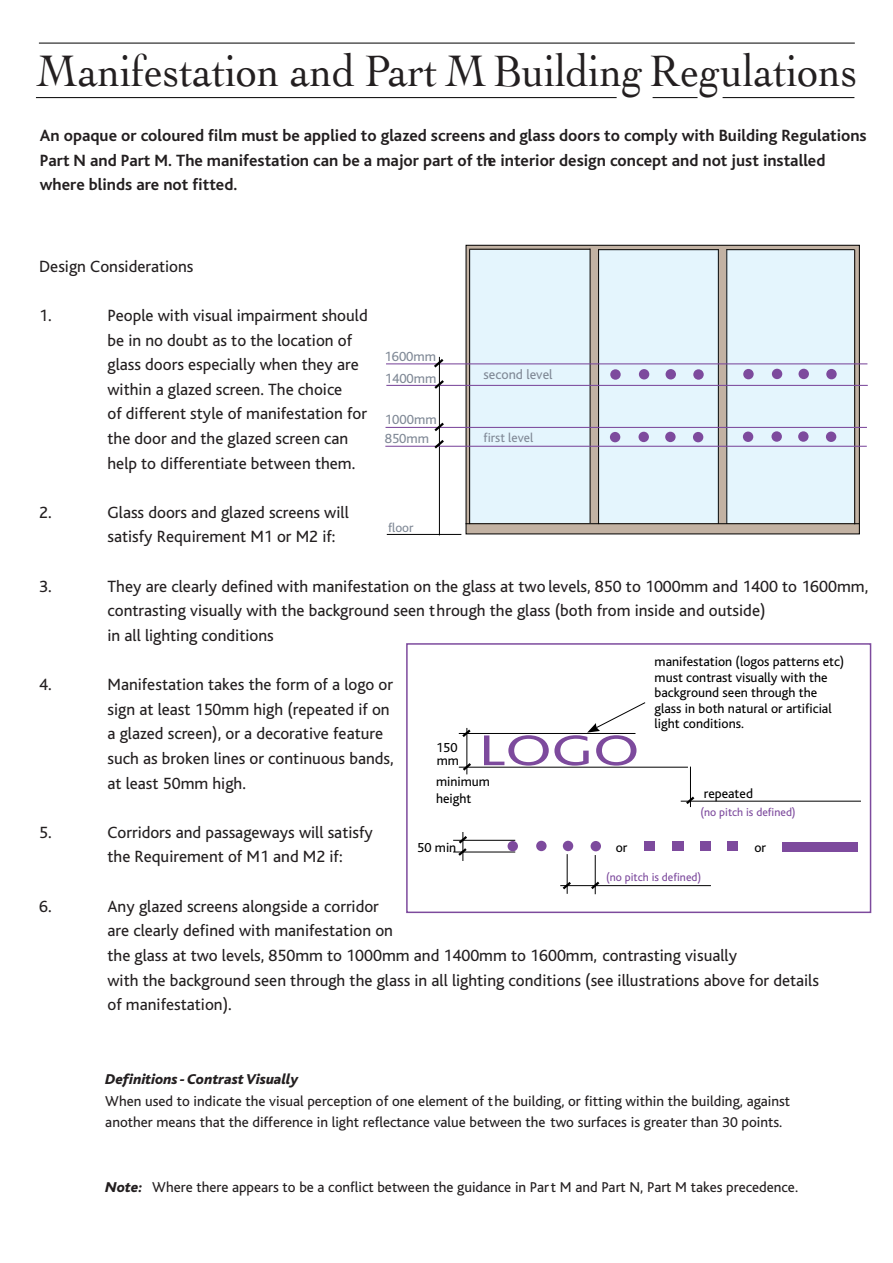
<style>
.page{position:relative;width:893px;height:1263px;background:#fff}
.page>*{position:absolute;margin:0;border:0;box-sizing:border-box;transform-origin:0 0}
.t1{font:46.2px "Cochin";color:#231f20;scale:.91 1}
.t2{font:45.15px "Bliss";color:#7d4a9d;scale:1.36 1}
.t3{font:17.1px/24.6px "Bliss";color:#231f20}
.t4{font:700 17.1px/24.6px "Bliss";color:#231f20}
.t5{font:14.85px/21.6px "Bliss";color:#231f20}
.t6{font:italic 800 14.85px "Bliss";color:#231f20}
.t7{font:13.95px/21.9px "Bliss";color:#808996}
.t8{font:13.65px/15.5px "Bliss";color:#000}
.t9{font:13.2px "Bliss";color:#808996}
.t10{font:11.7px "Bliss";color:#7d4a9d}
.s1{font-weight:800;font-style:italic}
</style>
<div class="page">
<div style="left:466px;top:245px;width:393px;height:289px;background:#c2b2a3"></div>
<div style="left:466px;top:245px;width:394px;height:289px;border:1px solid #000"></div>
<div style="left:727px;top:250px;width:127px;height:273px;background:#e4f5fd"></div>
<div style="left:599px;top:250px;width:119px;height:273px;background:#e4f5fd"></div>
<div style="left:470px;top:250px;width:120px;height:273px;background:#e4f5fd"></div>
<hr style="left:469px;top:249px;width:121px;height:1px;background:#000">
<hr style="left:598px;top:249px;width:120px;height:1px;background:#000">
<hr style="left:727px;top:249px;width:127px;height:1px;background:#000">
<hr style="left:466px;top:523px;width:393px;height:1px;background:#000">
<hr style="left:590px;top:249px;width:1px;height:274px;background:#000">
<hr style="left:469px;top:250px;width:1px;height:274px;background:#000">
<hr style="left:598px;top:250px;width:1px;height:274px;background:#000">
<hr style="left:726px;top:249px;width:1px;height:275px;background:#000">
<hr style="left:854px;top:250px;width:1px;height:274px;background:#000">
<hr style="left:718px;top:249px;width:1px;height:275px;background:#000">
<hr style="left:386px;top:363px;width:481px;height:1px;background:#7d4a9d">
<hr style="left:387px;top:534px;width:74px;height:1px;background:#000">
<hr style="left:439px;top:357px;width:1px;height:178px;background:#000">
<svg style="left:431px;top:357px;width:15px;height:13px"></svg>
<hr style="left:459px;top:767px;width:229px;height:1px;background:#000">
<hr style="left:459px;top:733px;width:176px;height:1px;background:#000">
<hr style="left:466px;top:728px;width:1px;height:46px;background:#000">
<svg style="left:462px;top:728px;width:9px;height:11px"></svg>
<svg style="left:460px;top:761px;width:13px;height:12px"></svg>
<hr style="left:681px;top:801px;width:180px;height:1px;background:#000">
<hr style="left:690px;top:767px;width:1px;height:40px;background:#000">
<svg style="left:684px;top:796px;width:13px;height:8px"></svg>
<hr style="left:453px;top:840px;width:62px;height:1px;background:#000">
<hr style="left:453px;top:852px;width:62px;height:1px;background:#000">
<svg style="left:456px;top:832px;width:14px;height:29px"></svg>
<hr style="left:560px;top:885px;width:151px;height:1px;background:#000">
<hr style="left:567px;top:854px;width:1px;height:40px;background:#000">
<hr style="left:595px;top:855px;width:1px;height:39px;background:#000">
<svg style="left:560px;top:879px;width:13px;height:13px"></svg>
<svg style="left:589px;top:879px;width:13px;height:12px"></svg>
<div style="left:700px;top:841px;width:10px;height:10px;background:#7d4a9d"></div>
<svg style="left:587px;top:702px;width:59px;height:31px"></svg>
<div style="left:508px;top:841px;width:10px;height:10px;background:#7d4a9d;border-radius:50%"></div>
<div style="left:536px;top:841px;width:11px;height:10px;background:#7d4a9d;border-radius:50%"></div>
<div style="left:563px;top:841px;width:10px;height:10px;background:#7d4a9d;border-radius:50%"></div>
<div style="left:591px;top:841px;width:10px;height:10px;background:#7d4a9d;border-radius:50%"></div>
<div style="left:673px;top:841px;width:10px;height:10px;background:#7d4a9d"></div>
<div style="left:645px;top:841px;width:10px;height:10px;background:#7d4a9d"></div>
<div style="left:728px;top:841px;width:10px;height:10px;background:#7d4a9d"></div>
<div style="left:782px;top:842px;width:76px;height:10px;background:#7d4a9d"></div>
<hr style="left:386px;top:385px;width:482px;height:1px;background:#7d4a9d">
<svg style="left:432px;top:378px;width:14px;height:13px"></svg>
<hr style="left:386px;top:427px;width:481px;height:1px;background:#7d4a9d">
<hr style="left:385px;top:446px;width:482px;height:1px;background:#7d4a9d">
<svg style="left:432px;top:420px;width:14px;height:31px"></svg>
<hr style="left:36px;top:97px;width:581px;height:1px;background:#000">
<hr style="left:653px;top:97px;width:44px;height:1px;background:#000">
<hr style="left:723px;top:97px;width:131px;height:1px;background:#000">
<hr style="left:39px;top:43px;width:816px;height:1px;background:#000">
<div style="left:610px;top:432px;width:10px;height:10px;background:#7d4a9d;border-radius:50%"></div>
<div style="left:638px;top:432px;width:11px;height:10px;background:#7d4a9d;border-radius:50%"></div>
<div style="left:665px;top:432px;width:11px;height:10px;background:#7d4a9d;border-radius:50%"></div>
<div style="left:693px;top:432px;width:10px;height:10px;background:#7d4a9d;border-radius:50%"></div>
<div style="left:743px;top:432px;width:10px;height:10px;background:#7d4a9d;border-radius:50%"></div>
<div style="left:771px;top:431px;width:11px;height:11px;background:#7d4a9d;border-radius:50%"></div>
<div style="left:798px;top:431px;width:11px;height:11px;background:#7d4a9d;border-radius:50%"></div>
<div style="left:826px;top:432px;width:10px;height:10px;background:#7d4a9d;border-radius:50%"></div>
<div style="left:610px;top:369px;width:11px;height:11px;background:#7d4a9d;border-radius:50%"></div>
<div style="left:639px;top:369px;width:10px;height:10px;background:#7d4a9d;border-radius:50%"></div>
<div style="left:666px;top:369px;width:10px;height:10px;background:#7d4a9d;border-radius:50%"></div>
<div style="left:693px;top:369px;width:11px;height:11px;background:#7d4a9d;border-radius:50%"></div>
<div style="left:743px;top:369px;width:11px;height:10px;background:#7d4a9d;border-radius:50%"></div>
<div style="left:772px;top:369px;width:10px;height:10px;background:#7d4a9d;border-radius:50%"></div>
<div style="left:798px;top:369px;width:11px;height:10px;background:#7d4a9d;border-radius:50%"></div>
<div style="left:826px;top:369px;width:11px;height:10px;background:#7d4a9d;border-radius:50%"></div>
<div style="left:406px;top:643px;width:465px;height:270px;border:2px solid #7d4a9d"></div>
<h1 class="t1" style="left:37px;top:44px;width:904px">Manifestation and Part M Building Regulations</h1>
<p class="t4" style="left:40px;top:124px;width:828px">An opaque or coloured film must be applied to glazed screens and glass doors to comply with Building Regulations<br>Part N and Part M. The manifestation can be a major part of the interior design concept and not just installed where blinds are not fitted.</p>
<p class="t3" style="left:39px;top:254px;width:156px">Design Considerations</p>
<p class="t3" style="left:39px;top:303px;width:14px">1.</p>
<p class="t3" style="left:107px;top:303px;width:262px">People with visual impairment should be in no doubt as to the location of glass doors especially when they are within a glazed screen. The choice<br>of different style of manifestation for the door and the glazed screen can help to differentiate between them.</p>
<p class="t3" style="left:39px;top:500px;width:14px">2.</p>
<p class="t3" style="left:107px;top:500px;width:243px">Glass doors and glazed screens will satisfy Requirement M1 or M2 if:</p>
<p class="t3" style="left:39px;top:574px;width:14px">3.</p>
<p class="t3" style="left:107px;top:574px;width:762px">They are clearly defined with manifestation on the glass at two levels, 850 to 1000mm and 1400 to 1600mm, contrasting visually with the background seen through the glass (both from inside and outside)<br>in all lighting conditions</p>
<p class="t3" style="left:39px;top:673px;width:14px">4.</p>
<p class="t3" style="left:107px;top:673px;width:288px">Manifestation takes the form of a logo or sign at least 150mm high (repeated if on a glazed screen), or a decorative feature such as broken lines or continuous bands, at least 50mm high.</p>
<p class="t3" style="left:39px;top:820px;width:14px">5.</p>
<p class="t3" style="left:107px;top:820px;width:267px">Corridors and passageways will satisfy the Requirement of M1 and M2 if:</p>
<p class="t3" style="left:39px;top:894px;width:14px">6.</p>
<p class="t3" style="left:107px;top:894px;width:713px">Any glazed screens alongside a corridor<br>are clearly defined with manifestation on<br>the glass at two levels, 850mm to 1000mm and 1400mm to 1600mm, contrasting visually<br>with the background seen through the glass in all lighting conditions (see illustrations above for details of manifestation).</p>
<p class="t7" style="left:384px;top:346px;width:53px">1600mm<br>1400mm</p>
<p class="t7" style="left:385px;top:410px;width:53px;line-height:18.8px">1000mm<br>850mm</p>
<p class="t7" style="left:483px;top:364px;width:71px">second level</p>
<p class="t9" style="left:483px;top:430px;width:51px">first level</p>
<p class="t9" style="left:388px;top:521px;width:27px">floor</p>
<p class="t8" style="left:655px;top:654px;width:191px">manifestation (logos patterns etc) must contrast visually with the background seen through the glass in both natural or artificial light conditions.</p>
<h2 class="t2" style="left:479px;top:727px;width:119px">LOGO</h2>
<p class="t8" style="left:436px;top:774px;width:55px;line-height:16.4px">minimum height</p>
<p class="t8" style="left:436px;top:741px;width:24px;line-height:13.6px">150 mm</p>
<p class="t8" style="left:704px;top:786px;width:51px">repeated</p>
<p class="t10" style="left:700px;top:806px;width:97px">(no pitch is defined)</p>
<p class="t8" style="left:417px;top:839px;width:41px">50 min</p>
<p class="t8" style="left:616px;top:839px;width:13px">or</p>
<p class="t8" style="left:754px;top:840px;width:13px">or</p>
<p class="t10" style="left:606px;top:871px;width:97px">(no pitch is defined)</p>
<p class="t6" style="left:105px;top:1071px;width:195px">Definitions - Contrast Visually</p>
<p class="t5" style="left:105px;top:1090px;width:686px">When used to indicate the visual perception of one element of the building, or fitting within the building, against another means that the difference in light reflectance value between the two surfaces is greater than 30 points.</p>
<p class="t5" style="left:105px;top:1176px;width:694px"><span class="s1">Note:</span> Where there appears to be a conflict between the guidance in Part M and Part N, Part M takes precedence.</p>
</div>
